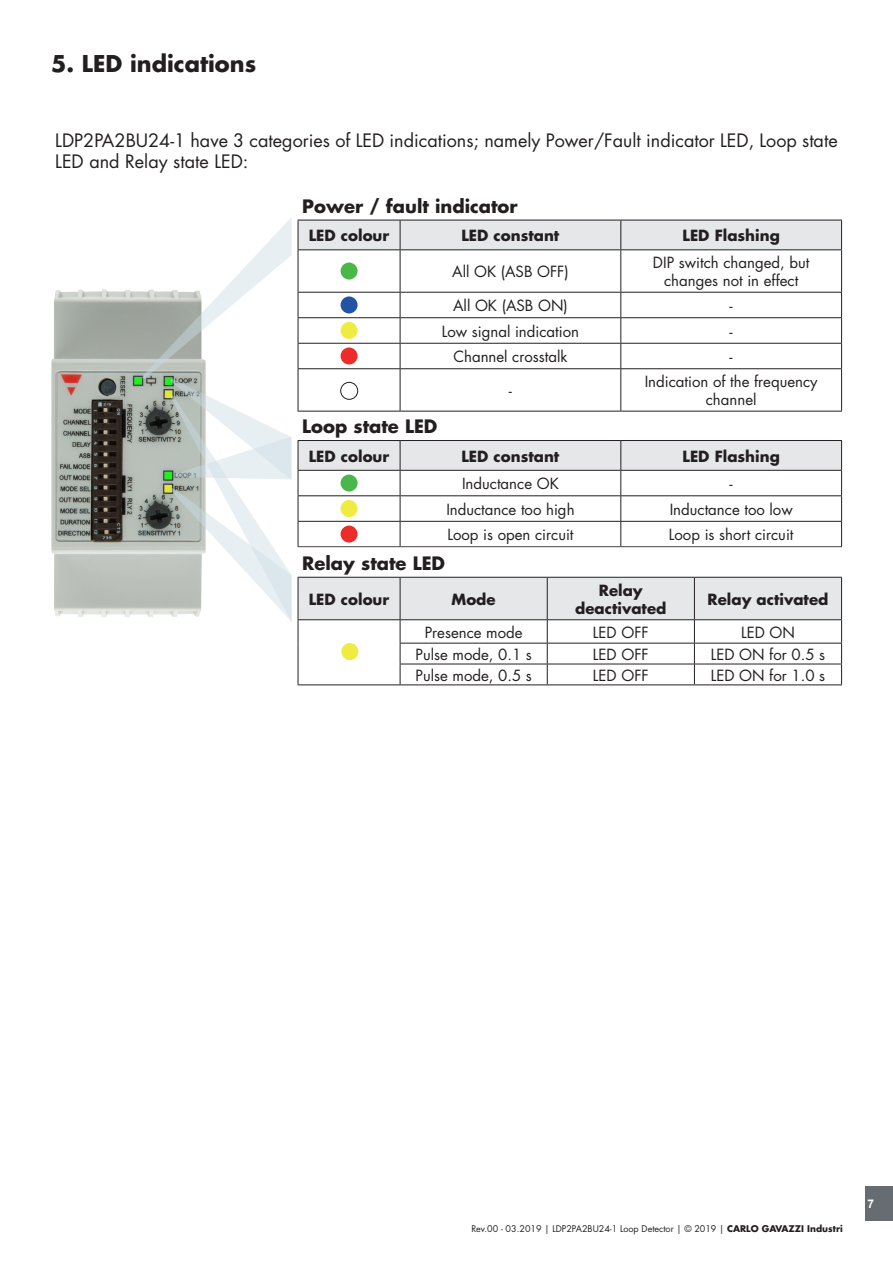
<style>
.page{position:relative;width:893px;height:1263px;background:#fff}
.page>*{position:absolute;margin:0;border:0;box-sizing:border-box;transform-origin:0 0}
.t1{font:700 22.5px "Futura Std";color:#231f20}
.t2{font:18px/21px "Futura Std";color:#231f20}
.TestoTabellaFndGCen{font:700 18px "Futura Std";color:#231f20}
.TestoTabella{font:15px "Futura Std";color:#231f20}
.Bro_Arial_70{font:15px/18px "Futura Std";color:#231f20;text-align:center}
.TestoTabella-2{font:700 15px/18px "Futura Std";color:#231f20;text-align:center}
.TestoTabellaFndGCen-2{font:700 15px "Futura Std";color:#231f20}
.t3{font:700 12px "Arial";color:#fff}
.t4{font:9px "Futura Std";color:#231f20}
.s1{font-weight:700}
</style>
<div class="page">
<div style="left:865px;top:1186px;width:28px;height:34px;background:#676c72"></div>
<img style="left:51px;top:289px;width:91px;height:328px">
<hr style="left:298px;top:546px;width:102px;height:1px;background:#231f20">
<hr style="left:400px;top:546px;width:221px;height:1px;background:#231f20">
<hr style="left:621px;top:546px;width:221px;height:1px;background:#231f20">
<svg style="left:298px;top:440px;width:544px;height:106px"></svg>
<div style="left:341px;top:474px;width:17px;height:17px;background:#4bb748;border-radius:50%"></div>
<div style="left:341px;top:500px;width:17px;height:17px;background:#f0eb40;border-radius:50%"></div>
<div style="left:341px;top:526px;width:17px;height:17px;background:#eb2c2a;border-radius:50%"></div>
<svg style="left:298px;top:547px;width:544px;height:30px"></svg>
<hr style="left:400px;top:684px;width:147px;height:1px;background:#231f20">
<hr style="left:547px;top:684px;width:147px;height:1px;background:#231f20">
<hr style="left:694px;top:684px;width:148px;height:1px;background:#231f20">
<svg style="left:298px;top:577px;width:544px;height:107px"></svg>
<hr style="left:298px;top:684px;width:102px;height:1px;background:#231f20">
<div style="left:341px;top:643px;width:17px;height:17px;background:#f0eb40;border-radius:50%"></div>
<svg style="left:298px;top:219px;width:544px;height:192px"></svg>
<hr style="left:400px;top:292px;width:221px;height:1px;background:#231f20">
<hr style="left:400px;top:317px;width:221px;height:1px;background:#231f20">
<hr style="left:400px;top:343px;width:221px;height:1px;background:#231f20">
<svg style="left:400px;top:293px;width:1px;height:75px"></svg>
<svg style="left:620px;top:293px;width:1px;height:75px"></svg>
<hr style="left:400px;top:368px;width:221px;height:1px;background:#231f20">
<hr style="left:400px;top:369px;width:1px;height:42px;background:#231f20">
<hr style="left:620px;top:369px;width:1px;height:42px;background:#231f20">
<hr style="left:400px;top:411px;width:221px;height:1px;background:#231f20">
<div style="left:298px;top:220px;width:544px;height:29px;background:#e6e7e9"></div>
<hr style="left:298px;top:249px;width:102px;height:1px;background:#231f20">
<hr style="left:298px;top:250px;width:1px;height:42px;background:#231f20">
<hr style="left:400px;top:249px;width:221px;height:1px;background:#231f20">
<hr style="left:400px;top:250px;width:1px;height:42px;background:#231f20">
<hr style="left:621px;top:249px;width:221px;height:1px;background:#231f20">
<hr style="left:620px;top:250px;width:1px;height:42px;background:#231f20">
<hr style="left:841px;top:250px;width:1px;height:42px;background:#231f20">
<hr style="left:298px;top:292px;width:102px;height:1px;background:#231f20">
<hr style="left:621px;top:292px;width:221px;height:1px;background:#231f20">
<hr style="left:298px;top:317px;width:102px;height:1px;background:#231f20">
<hr style="left:621px;top:317px;width:221px;height:1px;background:#231f20">
<hr style="left:298px;top:343px;width:102px;height:1px;background:#231f20">
<svg style="left:298px;top:293px;width:1px;height:75px"></svg>
<hr style="left:621px;top:343px;width:221px;height:1px;background:#231f20">
<svg style="left:841px;top:293px;width:1px;height:75px"></svg>
<hr style="left:298px;top:368px;width:102px;height:1px;background:#231f20">
<hr style="left:298px;top:369px;width:1px;height:42px;background:#231f20">
<hr style="left:621px;top:368px;width:221px;height:1px;background:#231f20">
<hr style="left:841px;top:369px;width:1px;height:42px;background:#231f20">
<hr style="left:298px;top:411px;width:102px;height:1px;background:#231f20">
<hr style="left:621px;top:411px;width:221px;height:1px;background:#231f20">
<div style="left:341px;top:262px;width:17px;height:17px;background:#4bb748;border-radius:50%"></div>
<div style="left:341px;top:296px;width:17px;height:17px;background:#2253a4;border-radius:50%"></div>
<div style="left:341px;top:322px;width:17px;height:17px;background:#f0eb40;border-radius:50%"></div>
<div style="left:341px;top:347px;width:17px;height:17px;background:#eb2c2a;border-radius:50%"></div>
<div style="left:341px;top:382px;width:17px;height:17px;border:1px solid #231f20;border-radius:50%"></div>
<svg style="left:142px;top:217px;width:150px;height:405px"></svg>
<p class="t1" style="left:51px;top:49px;width:207px">5. LED indications</p>
<p class="t2" style="left:55px;top:130px;width:784px">LDP2PA2BU24-1 have 3 categories of LED indications; namely Power/Fault indicator LED, Loop state<br>LED and Relay state LED:</p>
<p class="TestoTabellaFndGCen" style="left:302px;top:194px;width:217px">Power / fault indicator</p>
<p class="TestoTabellaFndGCen-2" style="left:309px;top:226px;width:82px">LED colour</p>
<p class="TestoTabella-2" style="left:462px;top:226px;width:99px">LED constant</p>
<p class="TestoTabella-2" style="left:683px;top:226px;width:99px">LED Flashing</p>
<p class="Bro_Arial_70" style="left:452px;top:263px;width:118px">All OK (ASB OFF)</p>
<p class="Bro_Arial_70" style="left:653px;top:254px;width:158px">DIP switch changed, but changes not in effect</p>
<p class="TestoTabella" style="left:453px;top:296px;width:116px">All OK (ASB ON)</p>
<p class="Bro_Arial_70" style="left:730px;top:297px;width:5px">-</p>
<p class="TestoTabella" style="left:442px;top:322px;width:139px">Low signal indication</p>
<p class="Bro_Arial_70" style="left:730px;top:322px;width:5px">-</p>
<p class="TestoTabella" style="left:453px;top:347px;width:116px">Channel crosstalk</p>
<p class="Bro_Arial_70" style="left:730px;top:348px;width:5px">-</p>
<p class="TestoTabella" style="left:509px;top:381px;width:5px">-</p>
<p class="Bro_Arial_70" style="left:645px;top:373px;width:175px">Indication of the frequency channel</p>
<p class="TestoTabellaFndGCen" style="left:302px;top:414px;width:137px">Loop state LED</p>
<p class="TestoTabellaFndGCen-2" style="left:309px;top:446px;width:82px">LED colour</p>
<p class="TestoTabella-2" style="left:462px;top:447px;width:99px">LED constant</p>
<p class="TestoTabella-2" style="left:683px;top:447px;width:99px">LED Flashing</p>
<p class="TestoTabella" style="left:462px;top:474px;width:98px">Inductance OK</p>
<p class="TestoTabella" style="left:730px;top:474px;width:5px">-</p>
<p class="TestoTabella" style="left:446px;top:500px;width:130px">Inductance too high</p>
<p class="TestoTabella" style="left:670px;top:500px;width:125px">Inductance too low</p>
<p class="TestoTabella" style="left:447px;top:525px;width:128px">Loop is open circuit</p>
<p class="TestoTabella" style="left:669px;top:525px;width:126px">Loop is short circuit</p>
<p class="TestoTabellaFndGCen" style="left:302px;top:551px;width:144px">Relay state LED</p>
<p class="TestoTabellaFndGCen-2" style="left:309px;top:589px;width:82px">LED colour</p>
<p class="TestoTabella-2" style="left:452px;top:590px;width:46px">Mode</p>
<p class="TestoTabella-2" style="left:575px;top:581px;width:93px">Relay deactivated</p>
<p class="TestoTabella-2" style="left:708px;top:590px;width:122px">Relay activated</p>
<p class="TestoTabella" style="left:425px;top:622px;width:99px">Presence mode</p>
<p class="TestoTabella" style="left:593px;top:622px;width:57px">LED OFF</p>
<p class="TestoTabella" style="left:741px;top:622px;width:55px">LED ON</p>
<p class="TestoTabella" style="left:415px;top:645px;width:118px">Pulse mode, 0.1 s</p>
<p class="TestoTabella" style="left:593px;top:645px;width:57px">LED OFF</p>
<p class="TestoTabella" style="left:711px;top:645px;width:116px">LED ON for 0.5 s</p>
<p class="TestoTabella" style="left:415px;top:665px;width:118px">Pulse mode, 0.5 s</p>
<p class="TestoTabella" style="left:593px;top:665px;width:57px">LED OFF</p>
<p class="TestoTabella" style="left:711px;top:665px;width:116px">LED ON for 1.0 s</p>
<p class="t4" style="left:471px;top:1223px;width:373px">Rev.00 - 03.2019 | LDP2PA2BU24-1 Loop Detector | © 2019 | <span class="s1">CARLO GAVAZZI Industri</span></p>
<p class="t3" style="left:867px;top:1195px;width:8px">7</p>
</div>
